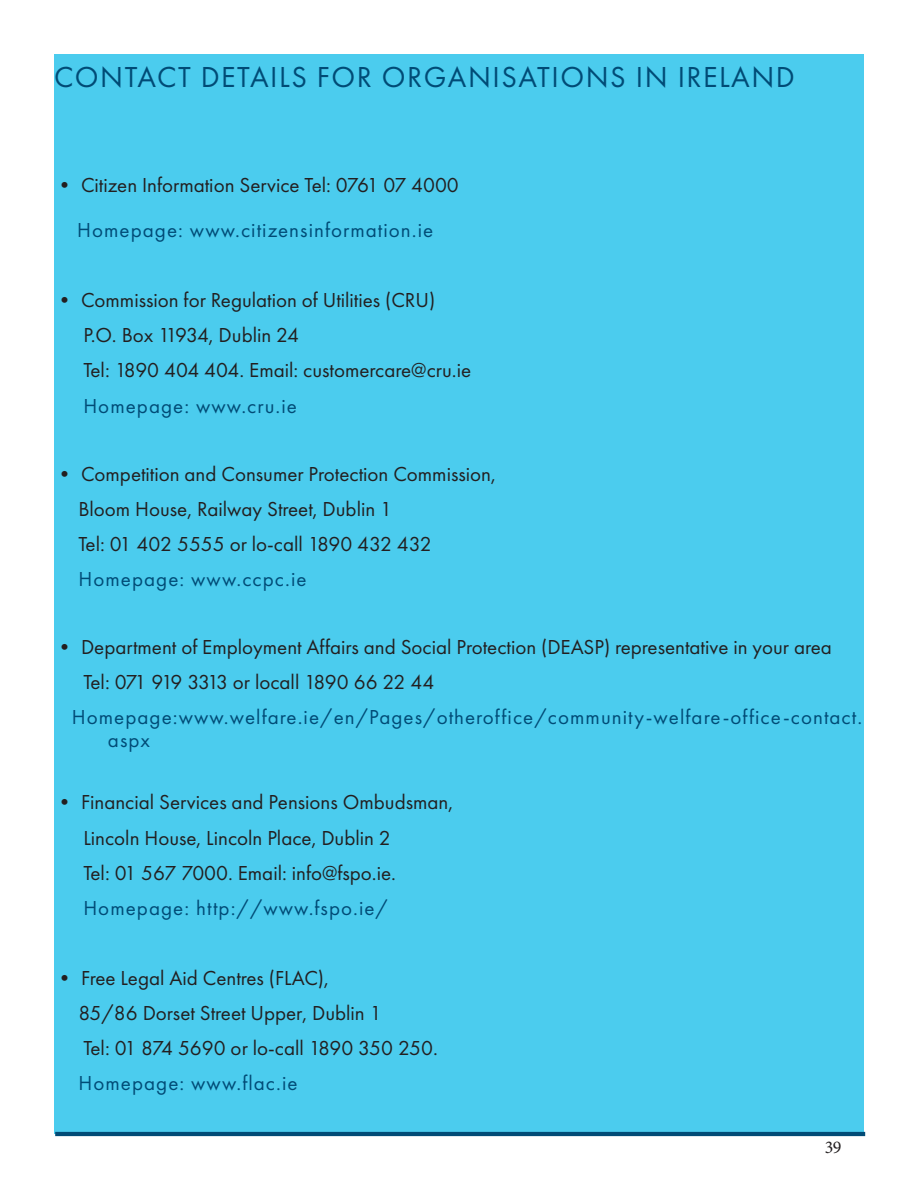
<style>
.page{position:relative;width:918px;height:1188px;background:#fff}
.page>*{position:absolute;margin:0;border:0;box-sizing:border-box;transform-origin:0 0}
.t1{font:30px "Futura PT";letter-spacing:.05em;color:#014b76}
.t2{font:21px "Futura PT";color:#231f20}
.t3{font:21px/23.1px "Futura PT";letter-spacing:.05em;color:#014b76}
.t4{font:21px "Futura PT";letter-spacing:-.025em;color:#231f20}
.t5{font:18px "Minion Pro";color:#231f20}
</style>
<div class="page">
<div style="left:54px;top:54px;width:810px;height:1080px;background:#4bccee"></div>
<hr style="left:55px;top:1132px;width:810px;height:4px;background:#014b76">
<p class="t1" style="left:54px;top:59px;width:742px">CONTACT DETAILS FOR ORGANISATIONS IN IRELAND</p>
<p class="t2" style="left:54px;top:173px;width:406px">• Citizen Information Service Tel: 0761 07 4000</p>
<p class="t3" style="left:77px;top:218px;width:358px">Homepage: www.citizensinformation.ie</p>
<p class="t2" style="left:54px;top:288px;width:383px">• Commission for Regulation of Utilities (CRU)</p>
<p class="t2" style="left:83px;top:323px;width:217px">P.O. Box 11934, Dublin 24</p>
<p class="t2" style="left:83px;top:358px;width:389px">Tel: 1890 404 404. Email: customercare@cru.ie</p>
<p class="t3" style="left:83px;top:394px;width:215px">Homepage: www.cru.ie</p>
<p class="t2" style="left:54px;top:461px;width:443px">• Competition and Consumer Protection Commission,</p>
<p class="t2" style="left:78px;top:496px;width:315px">Bloom House, Railway Street, Dublin 1</p>
<p class="t2" style="left:78px;top:531px;width:355px">Tel: 01 402 5555 or lo-call 1890 432 432</p>
<p class="t3" style="left:78px;top:567px;width:230px">Homepage: www.ccpc.ie</p>
<p class="t2" style="left:54px;top:635px;width:780px">• Department of Employment Affairs and Social Protection (DEASP) representative in your area</p>
<p class="t4" style="left:83px;top:670px;width:352px">Tel: 071 919 3313 or locall 1890 66 22 44</p>
<p class="t3" style="left:108px;top:706px;width:756px;text-indent:-36px">Homepage:www.welfare.ie/en/Pages/otheroffice/community-welfare-office-contact. aspx</p>
<p class="t2" style="left:54px;top:790px;width:401px">• Financial Services and Pensions Ombudsman,</p>
<p class="t2" style="left:83px;top:825px;width:309px">Lincoln House, Lincoln Place, Dublin 2</p>
<p class="t2" style="left:83px;top:860px;width:314px">Tel: 01 567 7000. Email: info@fspo.ie.</p>
<p class="t3" style="left:83px;top:896px;width:306px">Homepage: http://www.fspo.ie/</p>
<p class="t2" style="left:54px;top:966px;width:276px">• Free Legal Aid Centres (FLAC),</p>
<p class="t2" style="left:78px;top:1001px;width:305px">85/86 Dorset Street Upper, Dublin 1</p>
<p class="t2" style="left:83px;top:1036px;width:356px">Tel: 01 874 5690 or lo-call 1890 350 250.</p>
<p class="t3" style="left:78px;top:1072px;width:221px">Homepage: www.flac.ie</p>
<p class="t5" style="left:825px;top:1135px;width:18px">39</p>
</div>
